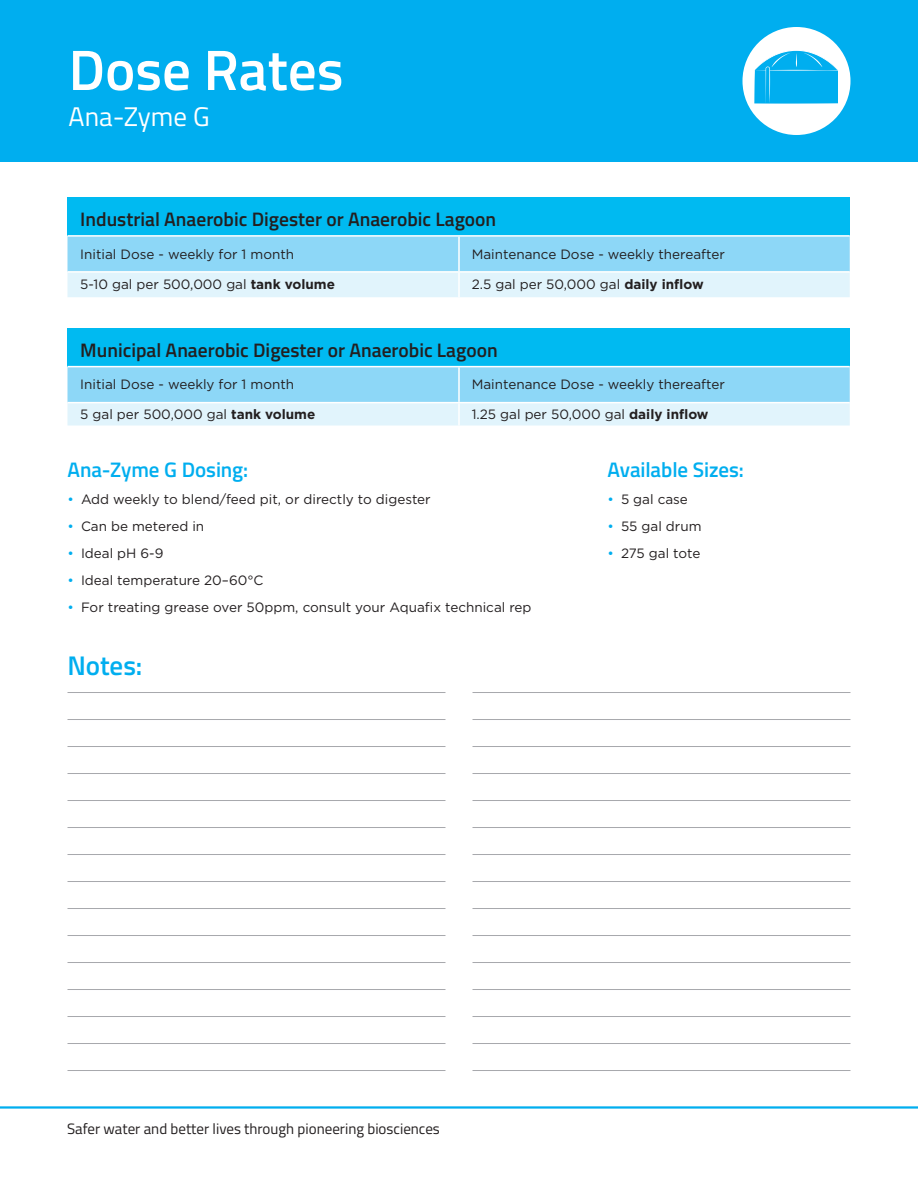
<style>
.page{position:relative;width:918px;height:1188px;background:#fff}
.page>*{position:absolute;margin:0;border:0;box-sizing:border-box;transform-origin:0 0}
.Page_Header__Product{font:600 57px "Titillium Web";color:#fff}
.Page_Subhead_Tagline{font:27px "Titillium Web";color:#fff}
.H2_Product{font:600 27px "Titillium Web";letter-spacing:-.005em;color:#00aeef}
.Figure_s_H3_BulletsH{font:600 21px "Titillium Web";letter-spacing:-.005em;color:#00aeef}
.Table_Dosage_Heading{font:600 19.5px "Titillium Web";color:#231f20}
.Footer_Backside{font:15px "Titillium Web";color:#231f20}
.Table_Dosage_Heading-2{font:13.5px "Gotham";color:#231f20}
.s1{font-weight:700}
.s2{color:#00aeef}
</style>
<div class="page">
<hr style="left:0;top:1106px;width:918px;height:3px;background:#00aeef">
<div style="left:68px;top:198px;width:782px;height:38px;background:#00baf1"></div>
<svg style="left:68px;top:237px;width:782px;height:60px;background:#afe3f9"></svg>
<hr style="left:68px;top:235px;width:391px;height:2px;background:#fff">
<hr style="left:459px;top:235px;width:391px;height:2px;background:#fff">
<hr style="left:458px;top:237px;width:2px;height:34px;background:#fff">
<hr style="left:68px;top:271px;width:391px;height:2px;background:#fff">
<hr style="left:459px;top:271px;width:391px;height:2px;background:#fff">
<hr style="left:458px;top:273px;width:2px;height:24px;background:#fff">
<div style="left:68px;top:328px;width:782px;height:39px;background:#00baf1"></div>
<svg style="left:68px;top:367px;width:782px;height:59px;background:#afe2f9"></svg>
<hr style="left:68px;top:366px;width:391px;height:1px;background:#fff">
<hr style="left:459px;top:366px;width:391px;height:1px;background:#fff">
<hr style="left:458px;top:367px;width:2px;height:35px;background:#fff">
<hr style="left:68px;top:402px;width:391px;height:1px;background:#fff">
<hr style="left:459px;top:402px;width:391px;height:1px;background:#fff">
<hr style="left:458px;top:403px;width:2px;height:23px;background:#fff">
<hr style="left:68px;top:692px;width:378px;height:1px;background:#a8a9ad">
<hr style="left:68px;top:719px;width:378px;height:1px;background:#a8a9ad">
<hr style="left:68px;top:746px;width:378px;height:1px;background:#a8a9ad">
<hr style="left:68px;top:773px;width:378px;height:1px;background:#a8a9ad">
<hr style="left:68px;top:800px;width:378px;height:1px;background:#a8a9ad">
<hr style="left:68px;top:827px;width:378px;height:1px;background:#a8a9ad">
<hr style="left:68px;top:854px;width:378px;height:1px;background:#a8a9ad">
<hr style="left:68px;top:881px;width:378px;height:1px;background:#a8a9ad">
<hr style="left:68px;top:908px;width:378px;height:1px;background:#a8a9ad">
<hr style="left:68px;top:935px;width:378px;height:1px;background:#a8a9ad">
<hr style="left:68px;top:962px;width:378px;height:1px;background:#a8a9ad">
<hr style="left:68px;top:989px;width:378px;height:1px;background:#a8a9ad">
<hr style="left:68px;top:1016px;width:378px;height:1px;background:#a8a9ad">
<hr style="left:68px;top:1043px;width:378px;height:1px;background:#a8a9ad">
<hr style="left:68px;top:1070px;width:378px;height:1px;background:#a8a9ad">
<hr style="left:472px;top:692px;width:378px;height:1px;background:#a8a9ad">
<hr style="left:472px;top:719px;width:378px;height:1px;background:#a8a9ad">
<hr style="left:472px;top:746px;width:378px;height:1px;background:#a8a9ad">
<hr style="left:472px;top:773px;width:378px;height:1px;background:#a8a9ad">
<hr style="left:472px;top:800px;width:378px;height:1px;background:#a8a9ad">
<hr style="left:472px;top:827px;width:378px;height:1px;background:#a8a9ad">
<hr style="left:472px;top:854px;width:378px;height:1px;background:#a8a9ad">
<hr style="left:472px;top:881px;width:378px;height:1px;background:#a8a9ad">
<hr style="left:472px;top:908px;width:378px;height:1px;background:#a8a9ad">
<hr style="left:472px;top:935px;width:378px;height:1px;background:#a8a9ad">
<hr style="left:472px;top:962px;width:378px;height:1px;background:#a8a9ad">
<hr style="left:472px;top:989px;width:378px;height:1px;background:#a8a9ad">
<hr style="left:472px;top:1016px;width:378px;height:1px;background:#a8a9ad">
<hr style="left:472px;top:1043px;width:378px;height:1px;background:#a8a9ad">
<hr style="left:472px;top:1070px;width:378px;height:1px;background:#a8a9ad">
<div style="left:0;top:0;width:918px;height:162px;background:#00aeef"></div>
<div style="left:752px;top:36px;width:90px;height:90px;background:#fff;border-radius:50%"></div>
<div style="left:742px;top:27px;width:108px;height:108px;border:18px solid #fff;border-radius:50%"></div>
<svg style="left:754px;top:50px;width:84px;height:54px;background:#2cbbf1"></svg>
<p class="Page_Header__Product" style="left:69px;top:27px;width:276px">Dose Rates</p>
<p class="Page_Subhead_Tagline" style="left:69px;top:97px;width:143px">Ana-Zyme G</p>
<p class="Table_Dosage_Heading" style="left:80px;top:204px;width:418px">Industrial Anaerobic Digester or Anaerobic Lagoon</p>
<p class="Table_Dosage_Heading-2" style="left:80px;top:245px;width:215px">Initial Dose - weekly for 1 month</p>
<p class="Table_Dosage_Heading-2" style="left:472px;top:245px;width:255px">Maintenance Dose - weekly thereafter</p>
<p class="Table_Dosage_Heading-2" style="left:80px;top:275px;width:256px">5-10 gal per 500,000 gal <span class="s1">tank volume</span></p>
<p class="Table_Dosage_Heading-2" style="left:472px;top:275px;width:234px">2.5 gal per 50,000 gal <span class="s1">daily inflow</span></p>
<p class="Table_Dosage_Heading" style="left:80px;top:335px;width:419px">Municipal Anaerobic Digester or Anaerobic Lagoon</p>
<p class="Table_Dosage_Heading-2" style="left:80px;top:376px;width:215px">Initial Dose - weekly for 1 month</p>
<p class="Table_Dosage_Heading-2" style="left:472px;top:376px;width:255px">Maintenance Dose - weekly thereafter</p>
<p class="Table_Dosage_Heading-2" style="left:80px;top:406px;width:237px">5 gal per 500,000 gal <span class="s1">tank volume</span></p>
<p class="Table_Dosage_Heading-2" style="left:472px;top:406px;width:238px">1.25 gal per 50,000 gal <span class="s1">daily inflow</span></p>
<p class="Figure_s_H3_BulletsH" style="left:68px;top:454px;width:182px">Ana-Zyme G Dosing:</p>
<p class="Table_Dosage_Heading-2" style="left:68px;top:491px;width:365px"><span class="s2">•</span> Add weekly to blend/feed pit, or directly to digester</p>
<p class="Table_Dosage_Heading-2" style="left:68px;top:518px;width:138px"><span class="s2">•</span> Can be metered in</p>
<p class="Table_Dosage_Heading-2" style="left:68px;top:545px;width:98px"><span class="s2">•</span> Ideal pH 6-9</p>
<p class="Table_Dosage_Heading-2" style="left:68px;top:572px;width:198px"><span class="s2">•</span> Ideal temperature 20–60°C</p>
<p class="Table_Dosage_Heading-2" style="left:68px;top:599px;width:466px"><span class="s2">•</span> For treating grease over 50ppm, consult your Aquafix technical rep</p>
<p class="H2_Product" style="left:68px;top:645px;width:76px">Notes:</p>
<p class="Figure_s_H3_BulletsH" style="left:608px;top:454px;width:138px">Available Sizes:</p>
<p class="Table_Dosage_Heading-2" style="left:608px;top:491px;width:82px"><span class="s2">•</span> 5 gal case</p>
<p class="Table_Dosage_Heading-2" style="left:608px;top:518px;width:96px"><span class="s2">•</span> 55 gal drum</p>
<p class="Table_Dosage_Heading-2" style="left:608px;top:545px;width:95px"><span class="s2">•</span> 275 gal tote</p>
<p class="Footer_Backside" style="left:67px;top:1118px;width:374px">Safer water and better lives through pioneering biosciences</p>
</div>
